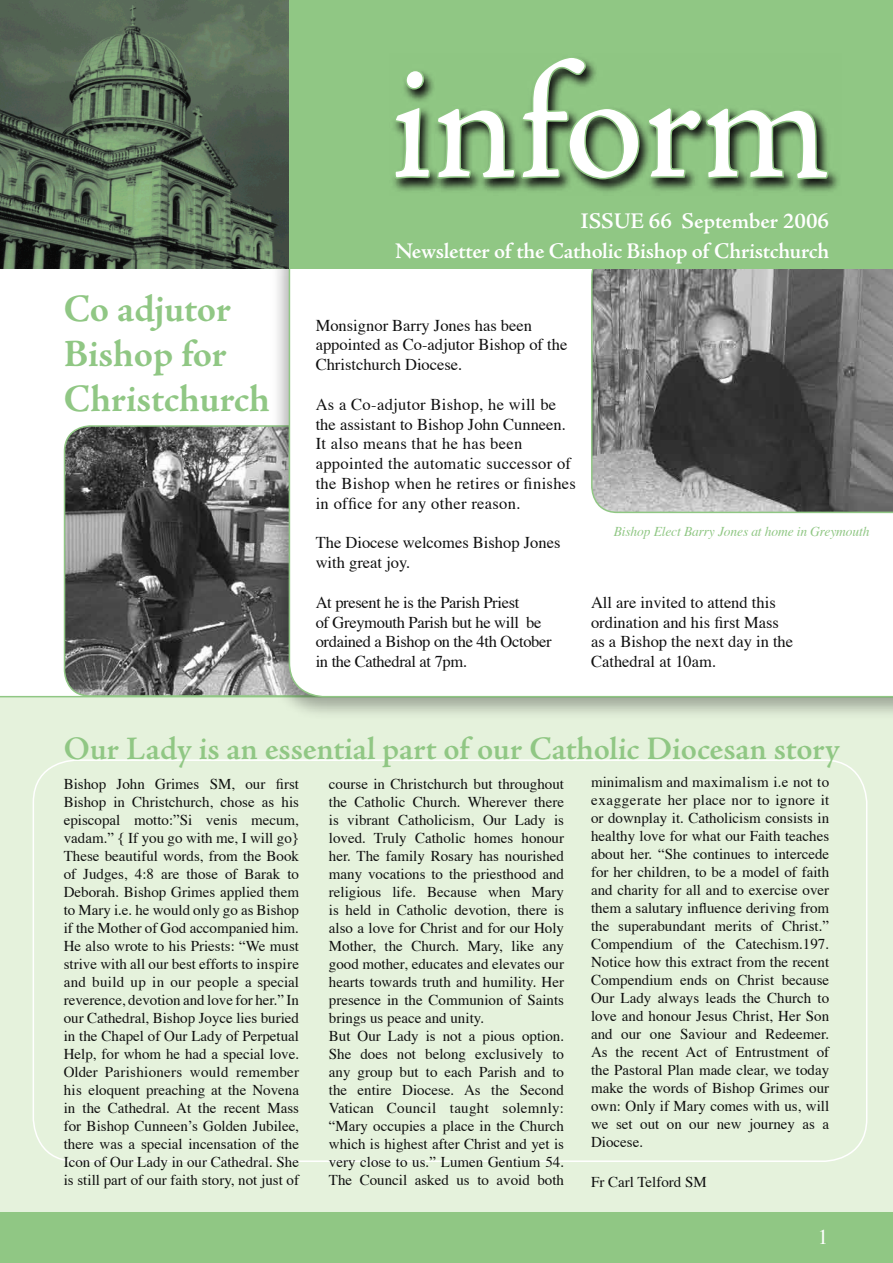
<style>
.page{position:relative;width:893px;height:1263px;background:#fff}
.page>*{position:absolute;margin:0;border:0;box-sizing:border-box;transform-origin:0 0}
.t1{font:168px "Adobe Jenson Pro";letter-spacing:-.005em;color:#fff}
.t2{font:700 39px/45px "Adobe Jenson Pro";letter-spacing:-.005em;color:#90c784}
.t3{font:600 33px "Adobe Jenson Pro";letter-spacing:-.005em;color:#90c784}
.t4{font:600 22.5px/30.2px "Adobe Jenson Pro";letter-spacing:-.015em;color:#fff;text-align:right}
.t5{font:21px "Times";color:#fff}
.t6{font:16.5px/19.8px "Times";color:#0f0f0f}
.t7{font:16.5px/19.8px "Times";letter-spacing:.02em;color:#0f0f0f}
.t8{font:16.5px/19.8px "Times";letter-spacing:-.02em;color:#0f0f0f}
.t9{font:15px/18px "Times";color:#0f0f0f;text-align:justify}
.t10{font:italic 13.5px "Times";letter-spacing:-.01em;color:#90c784}
</style>
<div class="page">
<div style="left:0;top:263px;width:893px;height:950px;background:#e5f2dc"></div>
<svg style="left:32px;top:759px;width:836px;height:402px"></svg>
<div style="left:0;top:269px;width:269px;height:428px;background:#fff"></div>
<svg style="left:63px;top:424px;width:206px;height:272px;background:#646564"></svg>
<div style="left:269px;top:218px;width:624px;height:503px;background:#0f0f0f;opacity:.33"></div>
<div style="left:288px;top:269px;width:605px;height:428px;background:#fff"></div>
<svg style="left:590px;top:269px;width:303px;height:243px;background:#6f706f"></svg>
<div style="left:0;top:0;width:893px;height:269px;background:#90c784"></div>
<img style="left:0;top:0;width:289px;height:269px">
<svg style="left:393px;top:124px;width:446px;height:68px"></svg>
<svg style="left:393px;top:57px;width:248px;height:124px"></svg>
<svg style="left:647px;top:108px;width:183px;height:73px"></svg>
<div style="left:0;top:1212px;width:893px;height:51px;background:#90c784"></div>
<h2 class="t2" style="left:64px;top:287px;width:208px">Co adjutor<br>Bishop for<br>Christchurch</h2>
<h1 class="t1" style="left:391px;top:29px;width:440px">inform</h1>
<h3 class="t4" style="left:395px;top:207px;width:436px">ISSUE 66 September 2006<br>Newsletter of the Catholic Bishop of Christchurch</h3>
<p class="t6" style="left:316px;top:314px;width:253px">Monsignor Barry Jones has been appointed as Co-adjutor Bishop of the<br>Christchurch Diocese.</p>
<p class="t7" style="left:316px;top:393px;width:262px">As a Co-adjutor Bishop, he will be the assistant to Bishop John Cunneen.<br>It also means that he has been appointed the automatic successor of the Bishop when he retires or finishes in office for any other reason.</p>
<p class="t6" style="left:316px;top:532px;width:246px">The Diocese welcomes Bishop Jones with great joy.</p>
<p class="t8" style="left:316px;top:591px;width:237px">At present he is the Parish Priest<br>of Greymouth Parish but he will be ordained a Bishop on the 4th October in the Cathedral at 7pm.</p>
<p class="t6" style="left:591px;top:591px;width:204px">All are invited to attend this ordination and his first Mass as a Bishop the next day in the<br>Cathedral at 10am.</p>
<p class="t10" style="left:614px;top:519px;width:257px">Bishop Elect Barry Jones at home in Greymouth</p>
<h3 class="t3" style="left:64px;top:730px;width:777px">Our Lady is an essential part of our Catholic Diocesan story</h3>
<p class="t9" style="left:64px;top:773px;width:237px">Bishop John Grimes SM, our first Bishop in Christchurch, chose as his episcopal motto:”Si venis mecum, vadam.” { If you go with me, I will go} These beautiful words, from the Book of Judges, 4:8 are those of Barak to Deborah. Bishop Grimes applied them to Mary i.e. he would only go as Bishop if the Mother of God accompanied him.<br>He also wrote to his Priests: “We must strive with all our best efforts to inspire and build up in our people a special reverence, devotion and love for her.” In our Cathedral, Bishop Joyce lies buried in the Chapel of Our Lady of Perpetual Help, for whom he had a special love.<br>Older Parishioners would remember his eloquent preaching at the Novena in the Cathedral. At the recent Mass for Bishop Cunneen’s Golden Jubilee, there was a special incensation of the Icon of Our Lady in our Cathedral. She is still part of our faith story, not just of</p>
<p class="t9" style="left:329px;top:774px;width:237px;text-align:left">course in Christchurch but throughout the Catholic Church. Wherever there is vibrant Catholicism, Our Lady is loved. Truly Catholic homes honour her. The family Rosary has nourished many vocations to the priesthood and religious life. Because when Mary is held in Catholic devotion, there is also a love for Christ and for our Holy Mother, the Church. Mary, like any good mother, educates and elevates our hearts towards truth and humility. Her presence in the Communion of Saints brings us peace and unity.<br>But Our Lady is not a pious option.<br>She does not belong exclusively to any group but to each Parish and to the entire Diocese. As the Second Vatican Council taught solemnly: “Mary occupies a place in the Church which is highest after Christ and yet is very close to us.” Lumen Gentium 54.<br>The Council asked us to avoid both</p>
<p class="t9" style="left:591px;top:772px;width:240px">minimalism and maximalism i.e not to exaggerate her place nor to ignore it or downplay it. Catholicism consists in healthy love for what our Faith teaches about her. “She continues to intercede for her children, to be a model of faith and charity for all and to exercise over them a salutary influence deriving from the superabundant merits of Christ.” Compendium of the Catechism.197.<br>Notice how this extract from the recent Compendium ends on Christ because Our Lady always leads the Church to love and honour Jesus Christ, Her Son and our one Saviour and Redeemer.<br>As the recent Act of Entrustment of the Pastoral Plan made clear, we today make the words of Bishop Grimes our own: Only if Mary comes with us, will we set out on our new journey as a Diocese.</p>
<p class="t9" style="left:591px;top:1171px;width:117px">Fr Carl Telford SM</p>
<h3 class="t5" style="left:818px;top:1217px;width:12px">1</h3>
</div>
